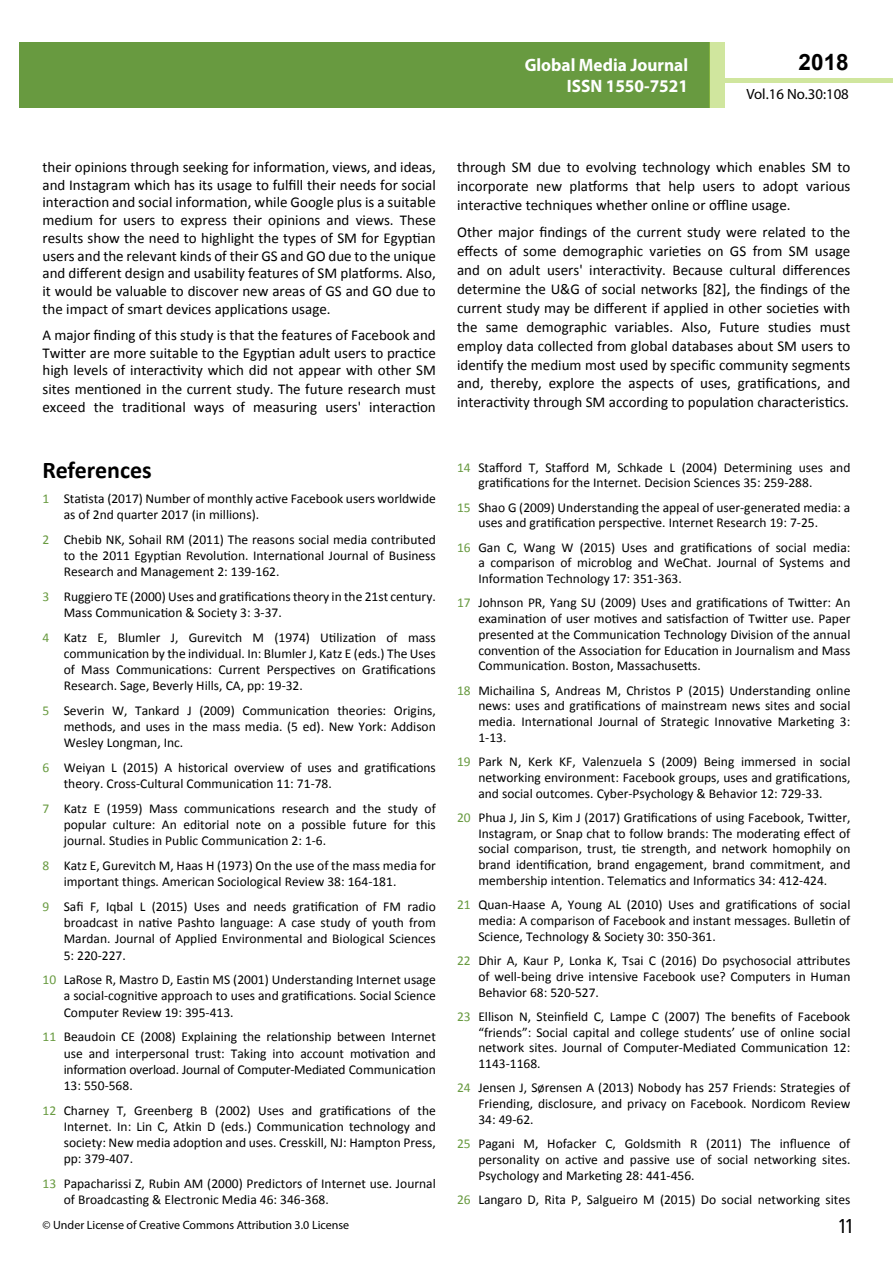
<style>
.page{position:relative;width:893px;height:1263px;background:#fff}
.page>*{position:absolute;margin:0;border:0;box-sizing:border-box;transform-origin:0 0}
.t1{font:25.5px "Tunga";color:#000}
.t2{font:700 24px "Calibri";color:#000}
.t3{font:700 22.5px "Arial";color:#000}
.t4{font:700 18px/21.6px "Myriad Pro";color:#fff;text-align:right;scale:.96 1}
.t5{font:15px/18.9px "Calibri";color:#000;text-align:justify}
.t6{font:14.85px "Myriad Pro";color:#000}
.t7{font:13.5px/15.8px "Calibri";color:#000;text-align:justify}
.t8{font:12px "Myriad Pro";color:#000}
.s1{color:#689a40}
</style>
<div class="page">
<hr style="left:725px;top:78px;width:168px;height:4px;background:#d0e69e">
<div style="left:19px;top:42px;width:690px;height:66px;background:#689a40"></div>
<div style="left:709px;top:42px;width:16px;height:66px;background:#d0e69e"></div>
<h3 class="t4" style="left:517px;top:53px;width:198px">ARCHIVOS DE MEDICINA<br>ISSN 1698-9465</h3>
<h3 class="t3" style="left:799px;top:47px;width:52px">2018</h3>
<h3 class="t4" style="left:525px;top:53px;width:172px">Global Media Journal<br>ISSN 1550-7521</h3>
<p class="t6" style="left:746px;top:84px;width:104px">Vol.16 No.30:108</p>
<p class="t5" style="left:43px;top:158px;width:395px;line-height:17.7px">their opinions through seeking for information, views, and ideas, and Instagram which has its usage to fulfill their needs for social interaction and social information, while Google plus is a suitable medium for users to express their opinions and views. These results show the need to highlight the types of SM for Egyptian users and the relevant kinds of their GS and GO due to the unique and different design and usability features of SM platforms. Also, it would be valuable to discover new areas of GS and GO due to the impact of smart devices applications usage.</p>
<p class="t5" style="left:43px;top:326px;width:395px;line-height:18.1px">A major finding of this study is that the features of Facebook and Twitter are more suitable to the Egyptian adult users to practice high levels of interactivity which did not appear with other SM sites mentioned in the current study. The future research must exceed the traditional ways of measuring users' interaction</p>
<h2 class="t2" style="left:43px;top:455px;width:111px">References</h2>
<p class="t7" style="left:64px;top:490px;width:374px;line-height:16.2px;text-indent:-21px"><span class="s1">1</span> Statista (2017) Number of monthly active Facebook users worldwide as of 2nd quarter 2017 (in millions).</p>
<p class="t7" style="left:64px;top:531px;width:374px;line-height:16.2px;text-indent:-21px"><span class="s1">2</span> Chebib NK, Sohail RM (2011) The reasons social media contributed to the 2011 Egyptian Revolution. International Journal of Business Research and Management 2: 139-162.</p>
<p class="t7" style="left:64px;top:588px;width:374px;line-height:16.2px;text-indent:-21px"><span class="s1">3</span> Ruggiero TE (2000) Uses and gratifications theory in the 21st century.<br>Mass Communication &amp; Society 3: 3-37.</p>
<p class="t7" style="left:64px;top:629px;width:374px;line-height:16.2px;text-indent:-21px"><span class="s1">4</span> Katz E, Blumler J, Gurevitch M (1974) Utilization of mass communication by the individual. In: Blumler J, Katz E (eds.) The Uses of Mass Communications: Current Perspectives on Gratifications Research. Sage, Beverly Hills, CA, pp: 19-32.</p>
<p class="t7" style="left:64px;top:702px;width:374px;line-height:16.2px;text-indent:-21px"><span class="s1">5</span> Severin W, Tankard J (2009) Communication theories: Origins, methods, and uses in the mass media. (5 ed). New York: Addison Wesley Longman, Inc.</p>
<p class="t7" style="left:64px;top:759px;width:374px;line-height:16.2px;text-indent:-21px"><span class="s1">6</span> Weiyan L (2015) A historical overview of uses and gratifications theory. Cross-Cultural Communication 11: 71-78.</p>
<p class="t7" style="left:64px;top:800px;width:374px;line-height:16.2px;text-indent:-21px"><span class="s1">7</span> Katz E (1959) Mass communications research and the study of popular culture: An editorial note on a possible future for this journal. Studies in Public Communication 2: 1-6.</p>
<p class="t7" style="left:64px;top:857px;width:374px;line-height:16.2px;text-indent:-21px"><span class="s1">8</span> Katz E, Gurevitch M, Haas H (1973) On the use of the mass media for important things. American Sociological Review 38: 164-181.</p>
<p class="t7" style="left:64px;top:898px;width:374px;line-height:16.2px;text-indent:-21px"><span class="s1">9</span> Safi F, Iqbal L (2015) Uses and needs gratification of FM radio broadcast in native Pashto language: A case study of youth from Mardan. Journal of Applied Environmental and Biological Sciences 5: 220-227.</p>
<p class="t7" style="left:64px;top:972px;width:374px;line-height:16.2px;text-indent:-21px"><span class="s1">10</span> LaRose R, Mastro D, Eastin MS (2001) Understanding Internet usage a social-cognitive approach to uses and gratifications. Social Science Computer Review 19: 395-413.</p>
<p class="t7" style="left:64px;top:1029px;width:374px;line-height:16.2px;text-indent:-21px"><span class="s1">11</span> Beaudoin CE (2008) Explaining the relationship between Internet use and interpersonal trust: Taking into account motivation and information overload. Journal of Computer-Mediated Communication 13: 550-568.</p>
<p class="t7" style="left:64px;top:1102px;width:374px;line-height:16.2px;text-indent:-21px"><span class="s1">12</span> Charney T, Greenberg B (2002) Uses and gratifications of the Internet. In: Lin C, Atkin D (eds.) Communication technology and society: New media adoption and uses. Cresskill, NJ: Hampton Press, pp: 379-407.</p>
<p class="t7" style="left:64px;top:1175px;width:374px;line-height:16.2px;text-indent:-21px"><span class="s1">13</span> Papacharissi Z, Rubin AM (2000) Predictors of Internet use. Journal of Broadcasting &amp; Electronic Media 46: 346-368.</p>
<p class="t8" style="left:43px;top:1218px;width:308px">© Under License of Creative Commons Attribution 3.0 License</p>
<p class="t5" style="left:457px;top:158px;width:395px">through SM due to evolving technology which enables SM to incorporate new platforms that help users to adopt various interactive techniques whether online or offline usage.</p>
<p class="t5" style="left:457px;top:223px;width:395px">Other major findings of the current study were related to the effects of some demographic varieties on GS from SM usage and on adult users' interactivity. Because cultural differences determine the U&amp;G of social networks [82], the findings of the current study may be different if applied in other societies with the same demographic variables. Also, Future studies must employ data collected from global databases about SM users to identify the medium most used by specific community segments and, thereby, explore the aspects of uses, gratifications, and interactivity through SM according to population characteristics.</p>
<p class="t7" style="left:478px;top:459px;width:374px;text-indent:-21px"><span class="s1">14</span> Stafford T, Stafford M, Schkade L (2004) Determining uses and gratifications for the Internet. Decision Sciences 35: 259-288.</p>
<p class="t7" style="left:478px;top:499px;width:374px;text-indent:-21px"><span class="s1">15</span> Shao G (2009) Understanding the appeal of user-generated media: a uses and gratification perspective. Internet Research 19: 7-25.</p>
<p class="t7" style="left:478px;top:539px;width:374px;text-indent:-21px"><span class="s1">16</span> Gan C, Wang W (2015) Uses and gratifications of social media: a comparison of microblog and WeChat. Journal of Systems and Information Technology 17: 351-363.</p>
<p class="t7" style="left:478px;top:595px;width:374px;text-indent:-21px"><span class="s1">17</span> Johnson PR, Yang SU (2009) Uses and gratifications of Twitter: An examination of user motives and satisfaction of Twitter use. Paper presented at the Communication Technology Division of the annual convention of the Association for Education in Journalism and Mass Communication. Boston, Massachusetts.</p>
<p class="t7" style="left:478px;top:682px;width:374px;text-indent:-21px"><span class="s1">18</span> Michailina S, Andreas M, Christos P (2015) Understanding online news: uses and gratifications of mainstream news sites and social media. International Journal of Strategic Innovative Marketing 3:<br>1-13.</p>
<p class="t7" style="left:478px;top:754px;width:374px;text-indent:-21px"><span class="s1">19</span> Park N, Kerk KF, Valenzuela S (2009) Being immersed in social networking environment: Facebook groups, uses and gratifications, and social outcomes. Cyber-Psychology &amp; Behavior 12: 729-33.</p>
<p class="t7" style="left:478px;top:810px;width:374px;text-indent:-21px"><span class="s1">20</span> Phua J, Jin S, Kim J (2017) Gratifications of using Facebook, Twitter, Instagram, or Snap chat to follow brands: The moderating effect of social comparison, trust, tie strength, and network homophily on brand identification, brand engagement, brand commitment, and membership intention. Telematics and Informatics 34: 412-424.</p>
<p class="t7" style="left:478px;top:897px;width:374px;text-indent:-21px"><span class="s1">21</span> Quan-Haase A, Young AL (2010) Uses and gratifications of social media: A comparison of Facebook and instant messages. Bulletin of Science, Technology &amp; Society 30: 350-361.</p>
<p class="t7" style="left:478px;top:953px;width:374px;text-indent:-21px"><span class="s1">22</span> Dhir A, Kaur P, Lonka K, Tsai C (2016) Do psychosocial attributes of well-being drive intensive Facebook use? Computers in Human Behavior 68: 520-527.</p>
<p class="t7" style="left:478px;top:1008px;width:374px;text-indent:-21px"><span class="s1">23</span> Ellison N, Steinfield C, Lampe C (2007) The benefits of Facebook “friends”: Social capital and college students’ use of online social network sites. Journal of Computer-Mediated Communication 12:<br>1143-1168.</p>
<p class="t7" style="left:478px;top:1080px;width:374px;text-indent:-21px"><span class="s1">24</span> Jensen J, Sørensen A (2013) Nobody has 257 Friends: Strategies of Friending, disclosure, and privacy on Facebook. Nordicom Review 34: 49-62.</p>
<p class="t7" style="left:478px;top:1136px;width:374px;text-indent:-21px"><span class="s1">25</span> Pagani M, Hofacker C, Goldsmith R (2011) The influence of personality on active and passive use of social networking sites.<br>Psychology and Marketing 28: 441-456.</p>
<p class="t7" style="left:457px;top:1192px;width:395px"><span class="s1">26</span> Langaro D, Rita P, Salgueiro M (2015) Do social networking sites</p>
<h1 class="t1" style="left:839px;top:1209px;width:16px">11</h1>
</div>
